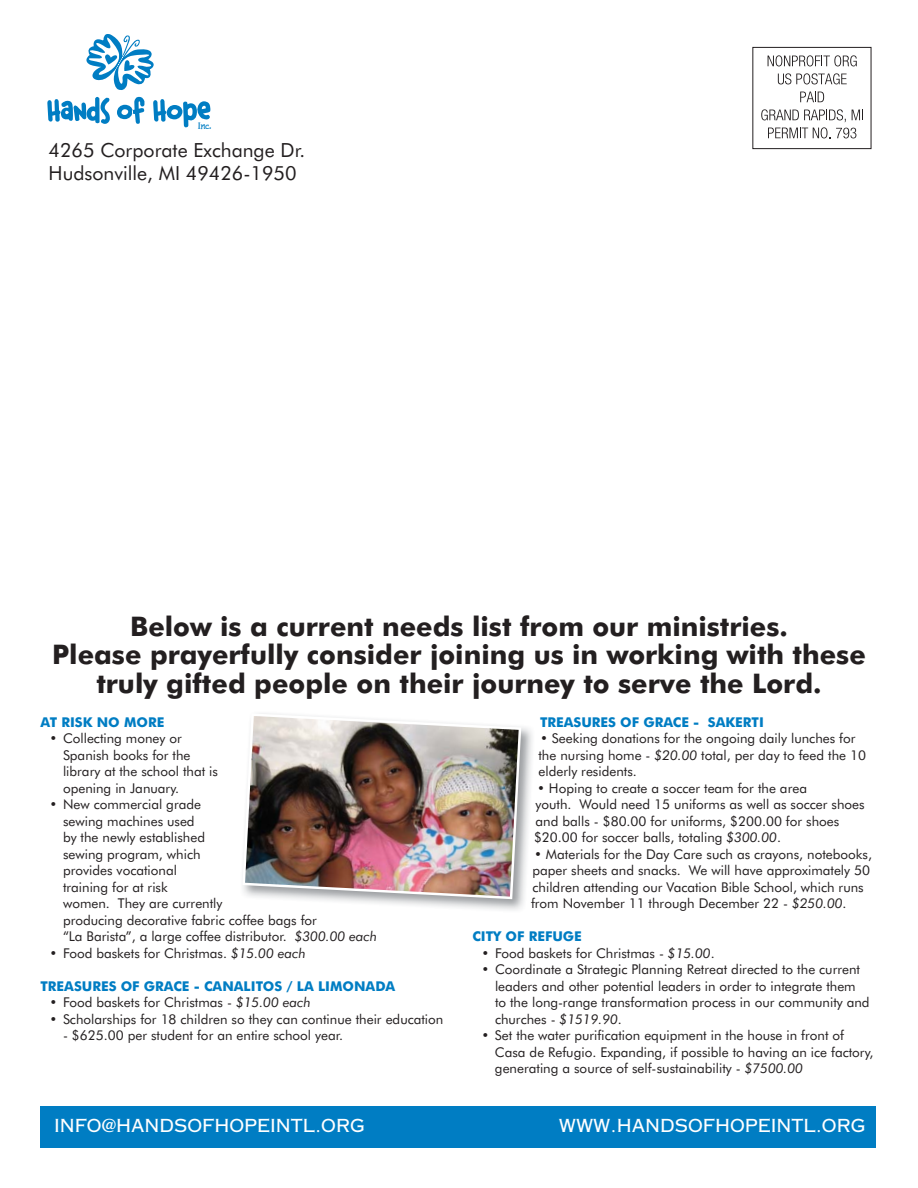
<style>
.page{position:relative;width:918px;height:1188px;background:#fff}
.page>*{position:absolute;margin:0;border:0;box-sizing:border-box;transform-origin:0 0}
.t1{font:700 27px/28.5px "Futura BT";color:#231f20;text-align:center}
.t2{font:19.5px/23.4px "Futura BT";color:#231f20}
.t3{font:18px "Metalcut";color:#fff}
.t4{font:13.5px/16.5px "Futura BT";color:#231f20}
.t5{font:700 13.5px "Futura BT";color:#007dc3}
.t6{font:8.4px "CC Pulp Fiction";color:#007dc3}
.s1{font-style:italic}
</style>
<div class="page">
<div style="left:752px;top:47px;width:120px;height:102px;border:1px solid #231f20"></div>
<svg style="left:768px;top:55px;width:89px;height:11px"></svg>
<svg style="left:778px;top:73px;width:69px;height:11px"></svg>
<svg style="left:800px;top:92px;width:24px;height:10px"></svg>
<svg style="left:761px;top:109px;width:102px;height:29px"></svg>
<div style="left:40px;top:1106px;width:836px;height:42px;background:#007dc3"></div>
<img style="left:304px;top:727px;width:228px;height:183px">
<img style="left:242px;top:713px;width:279px;height:186px">
<svg style="left:86px;top:34px;width:68px;height:56px"></svg>
<svg style="left:47px;top:97px;width:164px;height:31px"></svg>
<p class="t6" style="left:198px;top:122px;width:15px">Inc.</p>
<h2 class="t2" style="left:49px;top:140px;width:258px">4265 Corporate Exchange Dr.<br>Hudsonville, MI 49426-1950</h2>
<h1 class="t1" style="left:52px;top:613px;width:815px">Below is a current needs list from our ministries.<br>Please prayerfully consider joining us in working with these truly gifted people on their journey to serve the Lord.</h1>
<p class="t5" style="left:40px;top:715px;width:125px">AT RISK NO MORE</p>
<p class="t4" style="left:63px;top:731px;width:157px;text-indent:-14px">• Collecting money or<br>Spanish books for the library at the school that is opening in January.</p>
<p class="t4" style="left:63px;top:797px;width:316px;text-indent:-14px">• New commercial grade<br>sewing machines used<br>by the newly established<br>sewing program, which<br>provides vocational<br>training for at risk<br>women. They are currently<br>producing decorative fabric coffee bags for<br>“La Barista”, a large coffee distributor. <span class="s1">$300.00 each</span></p>
<p class="t4" style="left:50px;top:945px;width:258px">• Food baskets for Christmas. <span class="s1">$15.00 each</span></p>
<p class="t5" style="left:40px;top:979px;width:356px">TREASURES OF GRACE - CANALITOS / LA LIMONADA</p>
<p class="t4" style="left:50px;top:995px;width:263px">• Food baskets for Christmas - <span class="s1">$15.00 each</span></p>
<p class="t4" style="left:50px;top:1011px;width:395px">• Scholarships for 18 children so they can continue their education</p>
<p class="t4" style="left:63px;top:1028px;width:282px">- $625.00 per student for an entire school year.</p>
<p class="t5" style="left:540px;top:715px;width:225px">TREASURES OF GRACE - SAKERTI</p>
<p class="t4" style="left:539px;top:731px;width:329px">• Seeking donations for the ongoing daily lunches for the nursing home - <span class="s1">$20.00</span> total, per day to feed the 10 elderly residents.</p>
<p class="t4" style="left:534px;top:780px;width:332px">• Hoping to create a soccer team for the area<br>youth. Would need 15 uniforms as well as soccer shoes and balls - $80.00 for uniforms, $200.00 for shoes $20.00 for soccer balls, totaling <span class="s1">$300.00</span>.</p>
<p class="t4" style="left:531px;top:846px;width:343px">• Materials for the Day Care such as crayons, notebooks, paper sheets and snacks. We will have approximately 50 children attending our Vacation Bible School, which runs from November 11 through December 22 - <span class="s1">$250.00</span>.</p>
<p class="t5" style="left:472px;top:930px;width:111px">CITY OF REFUGE</p>
<p class="t4" style="left:482px;top:945px;width:235px">• Food baskets for Christmas - <span class="s1">$15.00</span>.</p>
<p class="t4" style="left:495px;top:962px;width:376px;text-indent:-14px">• Coordinate a Strategic Planning Retreat directed to the current leaders and other potential leaders in order to integrate them to the long-range transformation process in our community and churches - <span class="s1">$1519.90</span>.</p>
<p class="t4" style="left:495px;top:1028px;width:380px;text-indent:-14px">• Set the water purification equipment in the house in front of<br>Casa de Refugio. Expanding, if possible to having an ice factory, generating a source of self-sustainability - <span class="s1">$7500.00</span></p>
<h3 class="t3" style="left:54px;top:1116px;width:312px">INFO@HANDSOFHOPEINTL.ORG</h3>
<h3 class="t3" style="left:559px;top:1116px;width:308px">WWW.HANDSOFHOPEINTL.ORG</h3>
</div>
